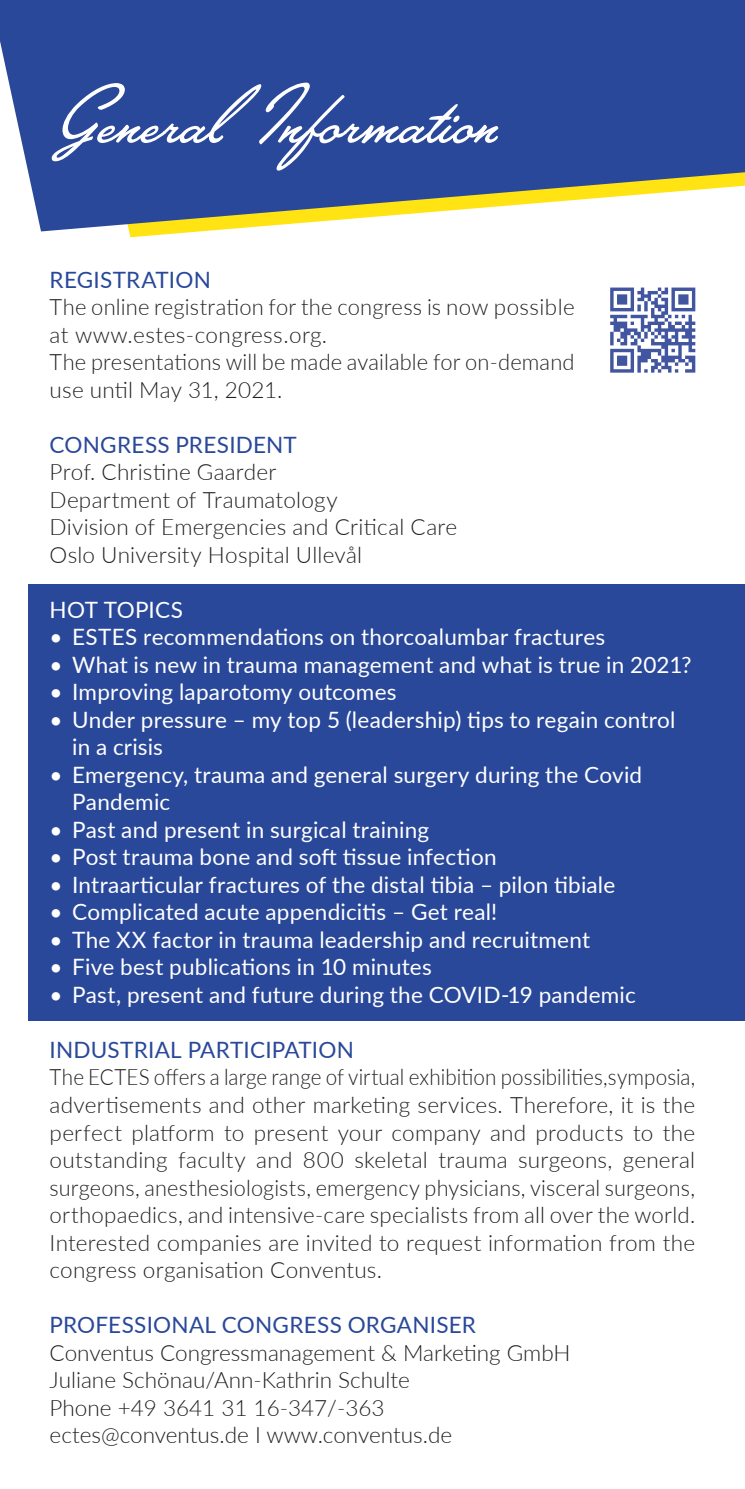
<style>
.page{position:relative;width:745px;height:1489px;background:#fff}
.page>*{position:absolute;margin:0;border:0;box-sizing:border-box;transform-origin:0 0}
.t1{font:107.5px "Lakeside";color:#fff}
.t2{font:22.5px/27.5px "Lato";letter-spacing:.01em;color:#fff}
.t3{font:300 22.5px/27.5px "Lato";letter-spacing:.005em;color:#231f20;text-align:justify;scale:.92 1}
.t4{font:300 22.5px/27.5px "Lato";letter-spacing:.005em;color:#231f20}
.t5{font:22.5px "Lato";letter-spacing:.01em;color:#29489a}
</style>
<div class="page">
<div style="left:28px;top:585px;width:716px;height:435px;background:#29489a"></div>
<svg style="left:0;top:0;width:744px;height:231px;background:#47609d"></svg>
<svg style="left:610px;top:287px;width:84px;height:85px"></svg>
<h1 class="t1" style="left:53px;top:48px;width:445px">General Information</h1>
<p class="t5" style="left:50px;top:263px;width:163px">REGISTRATION</p>
<p class="t4" style="left:50px;top:292px;width:526px">The online registration for the congress is now possible at www.estes-congress.org.<br>The presentations will be made available for on-demand use until May 31, 2021.</p>
<p class="t5" style="left:50px;top:428px;width:31px">Congress</p>
<p class="t5" style="left:175px;top:428px;width:26px">presi</p>
<p class="t5" style="left:236px;top:428px;width:33px">dent</p>
<p class="t4" style="left:50px;top:457px;width:409px">Prof. Christine Gaarder<br>Department of Traumatology<br>Division of Emergencies and Critical Care<br>Oslo University Hospital Ullevål</p>
<p class="t2" style="left:50px;top:594px;width:135px">HOT TOPICS</p>
<p class="t2" style="left:50px;top:622px;width:556px">• ESTES recommendations on thorcoalumbar fractures</p>
<p class="t2" style="left:50px;top:649px;width:643px">• What is new in trauma management and what is true in 2021?</p>
<p class="t2" style="left:50px;top:677px;width:348px">• Improving laparotomy outcomes</p>
<p class="t2" style="left:72px;top:704px;width:604px;text-indent:-22px">• Under pressure – my top 5 (leadership) tips to regain control in a crisis</p>
<p class="t2" style="left:72px;top:759px;width:571px;text-indent:-22px">• Emergency, trauma and general surgery during the Covid<br>Pandemic</p>
<p class="t2" style="left:50px;top:814px;width:381px">• Past and present in surgical training</p>
<p class="t2" style="left:50px;top:842px;width:448px">• Post trauma bone and soft tissue infection</p>
<p class="t2" style="left:50px;top:869px;width:566px">• Intraarticular fractures of the distal tibia – pilon tibiale</p>
<p class="t2" style="left:50px;top:897px;width:449px">• Complicated acute appendicitis – Get real!</p>
<p class="t2" style="left:50px;top:924px;width:541px">• The XX factor in trauma leadership and recruitment</p>
<p class="t2" style="left:50px;top:952px;width:383px">• Five best publications in 10 minutes</p>
<p class="t2" style="left:50px;top:979px;width:587px">• Past, present and future during the COVID-19 pandemic</p>
<p class="t5" style="left:50px;top:1033px;width:305px">INDUSTRIAL PARTICIPATION</p>
<p class="t3" style="left:50px;top:1062px;width:702px">The ECTES offers a large range of virtual exhibition possibilities,symposia, advertisements and other marketing services. Therefore, it is the perfect platform to present your company and products to the outstanding faculty and 800 skeletal trauma surgeons, general surgeons, anesthesiologists, emergency physicians, visceral surgeons, orthopaedics, and intensive-care specialists from all over the world.<br>Interested companies are invited to request information from the congress organisation Conventus.</p>
<p class="t5" style="left:50px;top:1308px;width:427px">PROFESSIONAL CONGRESS ORGANISER</p>
<p class="t4" style="left:50px;top:1337px;width:522px">Conventus Congressmanagement &amp; Marketing GmbH Juliane Schönau/Ann-Kathrin Schulte<br>Phone +49 3641 31 16-347/-363 ectes@conventus.de I www.conventus.de</p>
</div>
